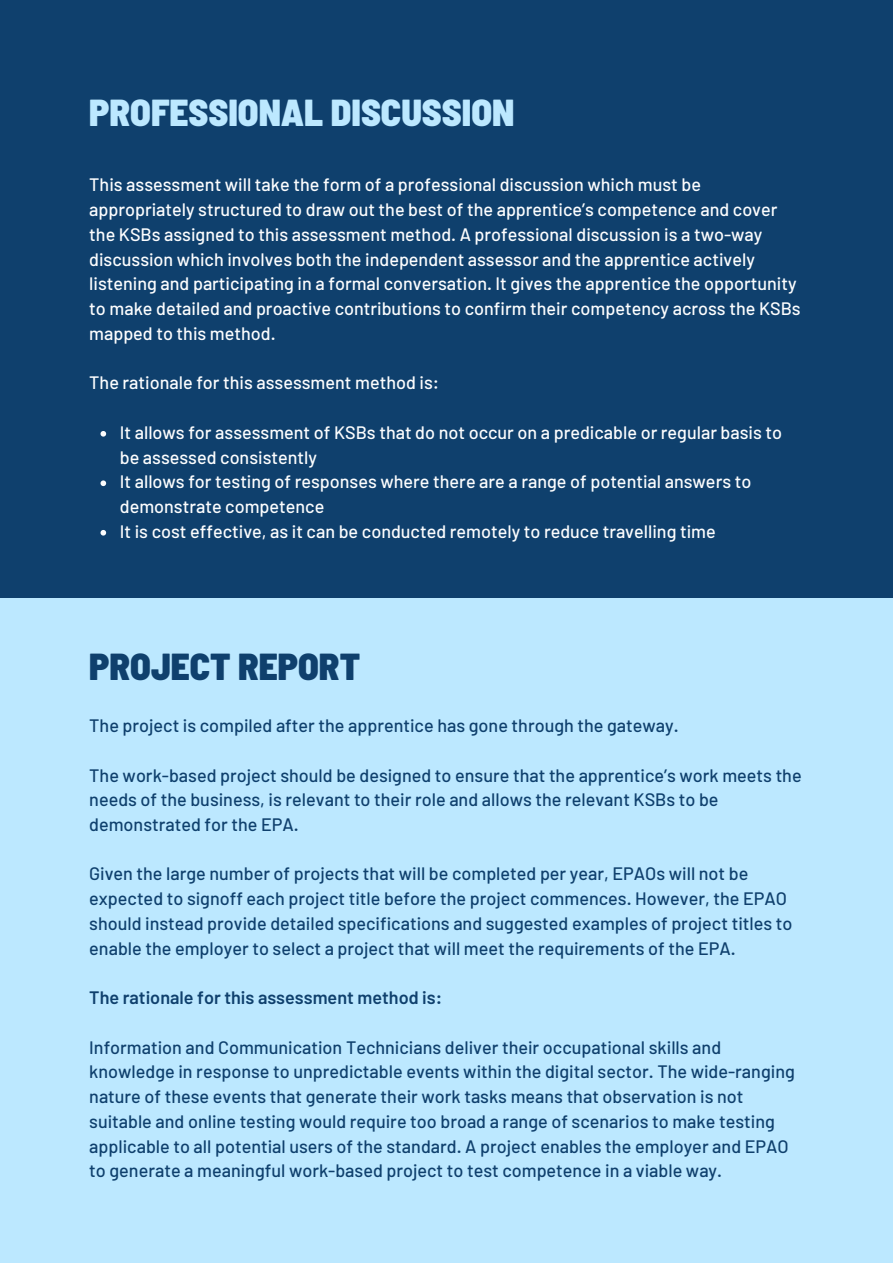
<style>
.page{position:relative;width:893px;height:1264px;background:#fff}
.page>*{position:absolute;margin:0;border:0;box-sizing:border-box;transform-origin:0 0}
.t1{font:900 semi-condensed 37.5px "Barlow";color:#bce8ff}
.t2{font:900 semi-condensed 37.5px "Barlow";color:#0f406d}
.t3{font:500 18px/24.8px "Barlow";color:#0f406d}
.t4{font:500 18px/24.8px "Barlow";color:#fcfdfe}
.t5{font:600 18px "Barlow";color:#0f406d}
</style>
<div class="page">
<div style="left:0;top:0;width:892px;height:1262px;background:#0f406d"></div>
<svg style="left:100px;top:431px;width:6px;height:5px"></svg>
<svg style="left:100px;top:480px;width:6px;height:6px"></svg>
<svg style="left:100px;top:530px;width:6px;height:5px"></svg>
<div style="left:0;top:598px;width:892px;height:664px;background:#bce8ff"></div>
<h1 class="t1" style="left:89px;top:88px;width:426px">PROFESSIONAL DISCUSSION</h1>
<p class="t4" style="left:89px;top:172px;width:712px">This assessment will take the form of a professional discussion which must be appropriately structured to draw out the best of the apprentice’s competence and cover the KSBs assigned to this assessment method. A professional discussion is a two-way discussion which involves both the independent assessor and the apprentice actively listening and participating in a formal conversation. It gives the apprentice the opportunity to make detailed and proactive contributions to confirm their competency across the KSBs mapped to this method.</p>
<p class="t4" style="left:89px;top:370px;width:351px">The rationale for this assessment method is:</p>
<p class="t4" style="left:120px;top:419px;width:663px">It allows for assessment of KSBs that do not occur on a predicable or regular basis to be assessed consistently<br>It allows for testing of responses where there are a range of potential answers to demonstrate competence<br>It is cost effective, as it can be conducted remotely to reduce travelling time</p>
<h1 class="t2" style="left:89px;top:643px;width:272px">PROJECT REPORT</h1>
<p class="t3" style="left:89px;top:712px;width:591px">The project is compiled after the apprentice has gone through the gateway.</p>
<p class="t3" style="left:89px;top:762px;width:714px">The work-based project should be designed to ensure that the apprentice’s work meets the needs of the business, is relevant to their role and allows the relevant KSBs to be demonstrated for the EPA.</p>
<p class="t3" style="left:89px;top:860px;width:704px">Given the large number of projects that will be completed per year, EPAOs will not be expected to signoff each project title before the project commences. However, the EPAO should instead provide detailed specifications and suggested examples of project titles to enable the employer to select a project that will meet the requirements of the EPA.</p>
<p class="t5" style="left:89px;top:986px;width:354px">The rationale for this assessment method is:</p>
<p class="t3" style="left:89px;top:1034px;width:707px">Information and Communication Technicians deliver their occupational skills and knowledge in response to unpredictable events within the digital sector. The wide-ranging nature of these events that generate their work tasks means that observation is not suitable and online testing would require too broad a range of scenarios to make testing applicable to all potential users of the standard. A project enables the employer and EPAO to generate a meaningful work-based project to test competence in a viable way.</p>
</div>
